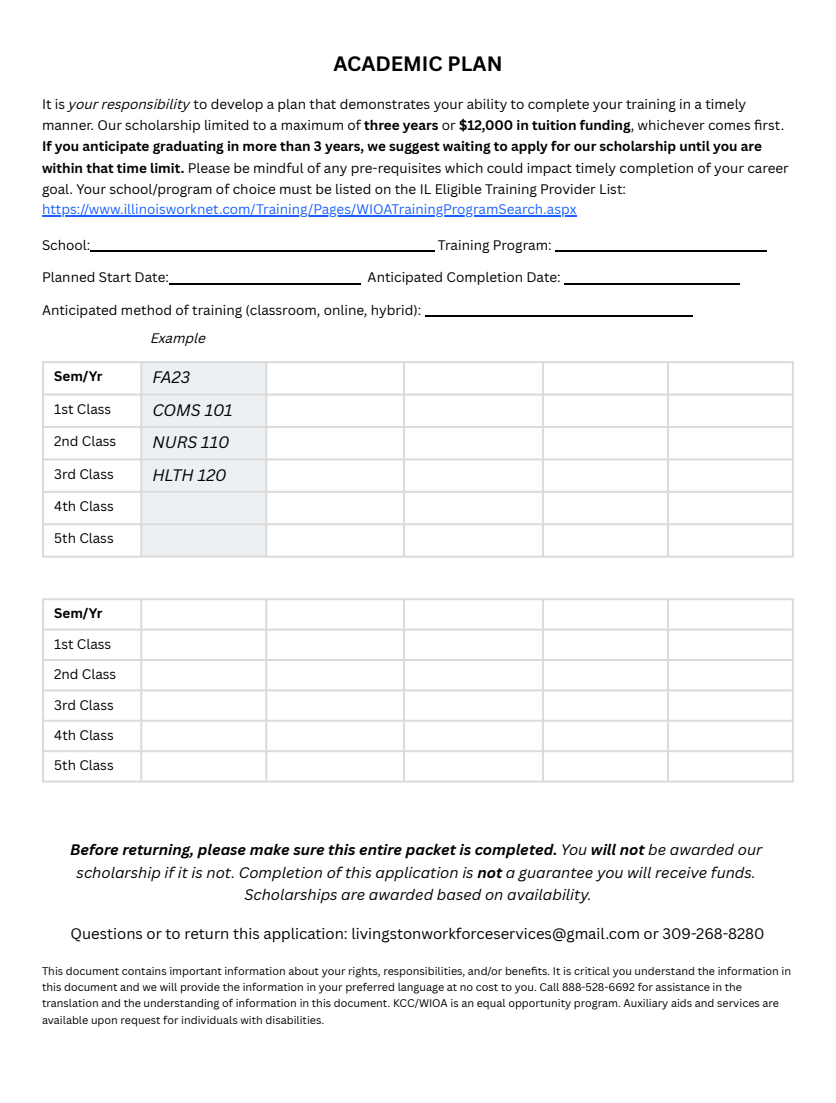
<style>
.page{position:relative;width:836px;height:1103px;background:#fff}
.page>*{position:absolute;margin:0;border:0;box-sizing:border-box;transform-origin:0 0}
.t1{font:700 20.25px "Canva Sans";color:#000}
.t2{font:italic 16.2px "Canva Sans";color:#000}
.t3{font:italic 14.85px/22.8px "Canva Sans";color:#000;text-align:center}
.t4{font:14.85px "Canva Sans";color:#000}
.t5{font:13.5px/21px "Canva Sans";color:#000}
.t6{font:700 13.5px "Canva Sans";color:#000}
.t7{font:italic 13.5px "Canva Sans";color:#000}
.t8{font:10.8px/16.2px "Canva Sans";color:#000}
.s1{font-style:italic}
.s2{font-weight:700}
.s3{color:#1a62ff}
</style>
<div class="page">
<hr style="left:42px;top:215px;width:534px;height:1px;background:#1a62ff">
<hr style="left:90px;top:251px;width:344px;height:1px;background:#000">
<hr style="left:555px;top:251px;width:211px;height:1px;background:#000">
<hr style="left:169px;top:283px;width:192px;height:1px;background:#000">
<hr style="left:564px;top:283px;width:172px;height:1px;background:#000">
<hr style="left:424px;top:315px;width:265px;height:1px;background:#000">
<div style="left:142px;top:363px;width:123px;height:192px;background:#edf0f2"></div>
<hr style="left:42px;top:363px;width:2px;height:192px;background:#dbdbdb">
<hr style="left:140px;top:363px;width:2px;height:192px;background:#dbdbdb">
<hr style="left:265px;top:363px;width:2px;height:192px;background:#dbdbdb">
<hr style="left:403px;top:363px;width:2px;height:192px;background:#dbdbdb">
<hr style="left:542px;top:363px;width:2px;height:192px;background:#dbdbdb">
<hr style="left:667px;top:363px;width:2px;height:192px;background:#dbdbdb">
<hr style="left:791px;top:363px;width:2px;height:192px;background:#dbdbdb">
<hr style="left:42px;top:361px;width:751px;height:2px;background:#dbdbdb">
<hr style="left:42px;top:393px;width:751px;height:2px;background:#dbdbdb">
<hr style="left:42px;top:426px;width:751px;height:2px;background:#dbdbdb">
<hr style="left:42px;top:458px;width:751px;height:2px;background:#dbdbdb">
<hr style="left:42px;top:491px;width:751px;height:2px;background:#dbdbdb">
<hr style="left:42px;top:523px;width:751px;height:2px;background:#dbdbdb">
<hr style="left:42px;top:555px;width:751px;height:3px;background:#dbdbdb">
<svg style="left:142px;top:600px;width:123px;height:180px"></svg>
<hr style="left:42px;top:600px;width:2px;height:180px;background:#dbdbdb">
<hr style="left:140px;top:600px;width:2px;height:180px;background:#dbdbdb">
<hr style="left:265px;top:600px;width:2px;height:180px;background:#dbdbdb">
<hr style="left:403px;top:600px;width:2px;height:180px;background:#dbdbdb">
<hr style="left:542px;top:600px;width:2px;height:180px;background:#dbdbdb">
<hr style="left:667px;top:600px;width:2px;height:180px;background:#dbdbdb">
<hr style="left:791px;top:600px;width:2px;height:180px;background:#dbdbdb">
<hr style="left:42px;top:598px;width:751px;height:2px;background:#dbdbdb">
<hr style="left:42px;top:628px;width:751px;height:2px;background:#dbdbdb">
<hr style="left:42px;top:659px;width:751px;height:2px;background:#dbdbdb">
<hr style="left:42px;top:689px;width:751px;height:2px;background:#dbdbdb">
<hr style="left:42px;top:720px;width:751px;height:2px;background:#dbdbdb">
<hr style="left:42px;top:750px;width:751px;height:2px;background:#dbdbdb">
<hr style="left:42px;top:780px;width:751px;height:2px;background:#dbdbdb">
<p class="t1" style="left:333px;top:50px;width:171px">ACADEMIC PLAN</p>
<p class="t5" style="left:42px;top:93px;width:748px">It is <span class="s1">your responsibility</span> to develop a plan that demonstrates your ability to complete your training in a timely manner. Our scholarship limited to a maximum of <span class="s2">three years</span> or <span class="s2">$12,000 in tuition funding</span>, whichever comes fi rst.<br><span class="s2">If you anticipate graduating in more than 3 years, we suggest waiting to apply for our scholarship until you are within that time limit.</span> Please be mindful of any pre-requisites which could impact timely completion of your career goal. Your school/program of choice must be listed on the IL Eligible Training Provider List: <span class="s3">https://www.illinoisworknet.com/Training/Pages/WIOATrainingProgramSearch.aspx</span></p>
<p class="t5" style="left:42px;top:234px;width:50px">School:</p>
<p class="t5" style="left:438px;top:234px;width:115px">Training Program:</p>
<p class="t5" style="left:42px;top:266px;width:128px">Planned Start Date:</p>
<p class="t5" style="left:367px;top:266px;width:195px">Anticipated Completion Date:</p>
<p class="t5" style="left:42px;top:299px;width:381px">Anticipated method of training (classroom, online, hybrid):</p>
<p class="t7" style="left:151px;top:332px;width:57px">Example</p>
<p class="t6" style="left:54px;top:367px;width:50px">Sem/Yr</p>
<p class="t2" style="left:152px;top:366px;width:39px">FA23</p>
<p class="t5" style="left:54px;top:398px;width:59px">1st Class</p>
<p class="t2" style="left:152px;top:398px;width:82px">COMS 101</p>
<p class="t5" style="left:54px;top:430px;width:64px">2nd Class</p>
<p class="t2" style="left:152px;top:431px;width:79px">NURS 110</p>
<p class="t5" style="left:54px;top:463px;width:61px">3rd Class</p>
<p class="t2" style="left:152px;top:463px;width:76px">HLTH 120</p>
<p class="t5" style="left:54px;top:495px;width:61px">4th Class</p>
<p class="t5" style="left:54px;top:528px;width:61px">5th Class</p>
<p class="t6" style="left:54px;top:604px;width:50px">Sem/Yr</p>
<p class="t5" style="left:54px;top:633px;width:59px">1st Class</p>
<p class="t5" style="left:54px;top:663px;width:64px">2nd Class</p>
<p class="t5" style="left:54px;top:694px;width:61px">3rd Class</p>
<p class="t5" style="left:54px;top:724px;width:61px">4th Class</p>
<p class="t5" style="left:54px;top:754px;width:61px">5th Class</p>
<p class="t3" style="left:70px;top:837px;width:693px"><span class="s2">Before returning, please make sure this entire packet is completed.</span> You <span class="s2">will not</span> be awarded our scholarship if it is not. Completion of this application is <span class="s2">not</span> a guarantee you will receive funds.<br>Scholarships are awarded based on availability.</p>
<p class="t4" style="left:70px;top:922px;width:695px">Questions or to return this application: livingstonworkforceservices@gmail.com or 309-268-8280</p>
<p class="t8" style="left:42px;top:962px;width:750px">This document contains important information about your rights, responsibilities, and/or benefits. It is critical you understand the information in this document and we will provide the information in your preferred language at no cost to you. Call 888-528-6692 for assistance in the translation and the understanding of information in this document. KCC/WIOA is an equal opportunity program. Auxiliary aids and services are available upon request for individuals with disabilities.</p>
</div>
